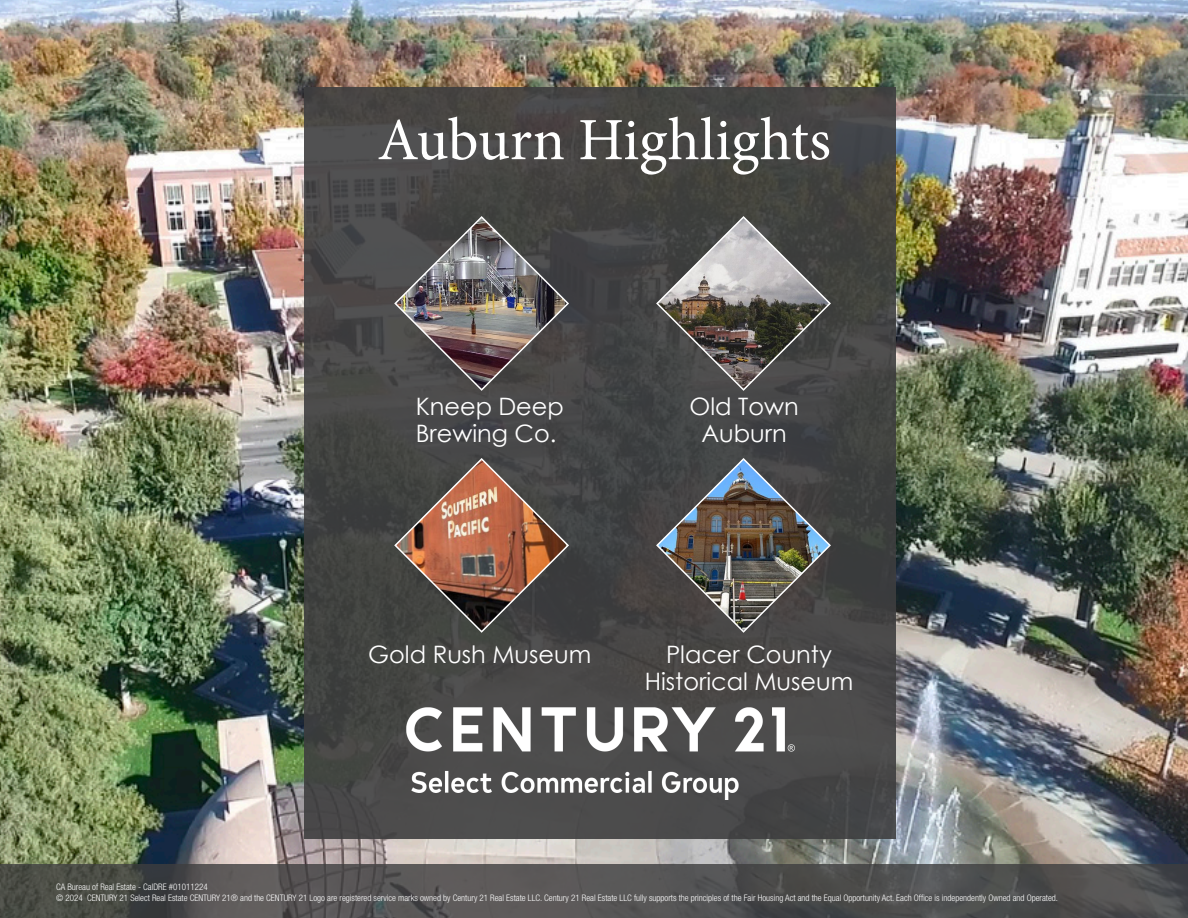
<style>
.page{position:relative;width:1188px;height:918px;background:#fff}
.page>*{position:absolute;margin:0;border:0;box-sizing:border-box;transform-origin:0 0}
.t1{font:60px "Minion Pro";color:#fff}
.t2{font:24px/27px "Century Gothic";color:#fff;text-align:center}
.t3{font:300 condensed 9px "Helvetica Neue LT Std";color:#fff}
</style>
<div class="page">
<img style="left:0;top:0;width:1188px;height:864px">
<svg style="left:0;top:864px;width:1188px;height:54px;background:#515050"></svg>
<div style="left:305px;top:87px;width:591px;height:752px;background:linear-gradient(to right,#484747,#444443)"></div>
<img style="left:406px;top:707px;width:389px;height:92px">
<img style="left:393px;top:215px;width:177px;height:177px">
<img style="left:393px;top:457px;width:177px;height:177px">
<img style="left:655px;top:457px;width:177px;height:177px">
<svg style="left:655px;top:215px;width:177px;height:177px;background:#656361"></svg>
<p class="t1" style="left:377px;top:100px;width:455px">Auburn Highlights</p>
<p class="t2" style="left:416px;top:393px;width:150px">Kneep Deep</p>
<p class="t2" style="left:416px;top:420px;width:142px">Brewing Co.</p>
<p class="t2" style="left:689px;top:393px;width:111px">Old Town<br>Auburn</p>
<p class="t2" style="left:368px;top:640px;width:224px">Gold Rush Museum</p>
<p class="t2" style="left:645px;top:640px;width:210px">Placer County<br>Historical Museum</p>
<p class="t3" style="left:56px;top:882px;width:153px">CA Bureau of Real Estate - CalDRE #01011224</p>
<p class="t3" style="left:56px;top:892px;width:1003px">© 2024 CENTURY 21 Select Real Estate CENTURY 21® and the CENTURY 21 Logo are registered service marks owned by Century 21 Real Estate LLC. Century 21 Real Estate LLC fully supports the principles of the Fair Housing Act and the Equal Opportunity Act. Each Office is independently Owned and Operated.</p>
</div>
